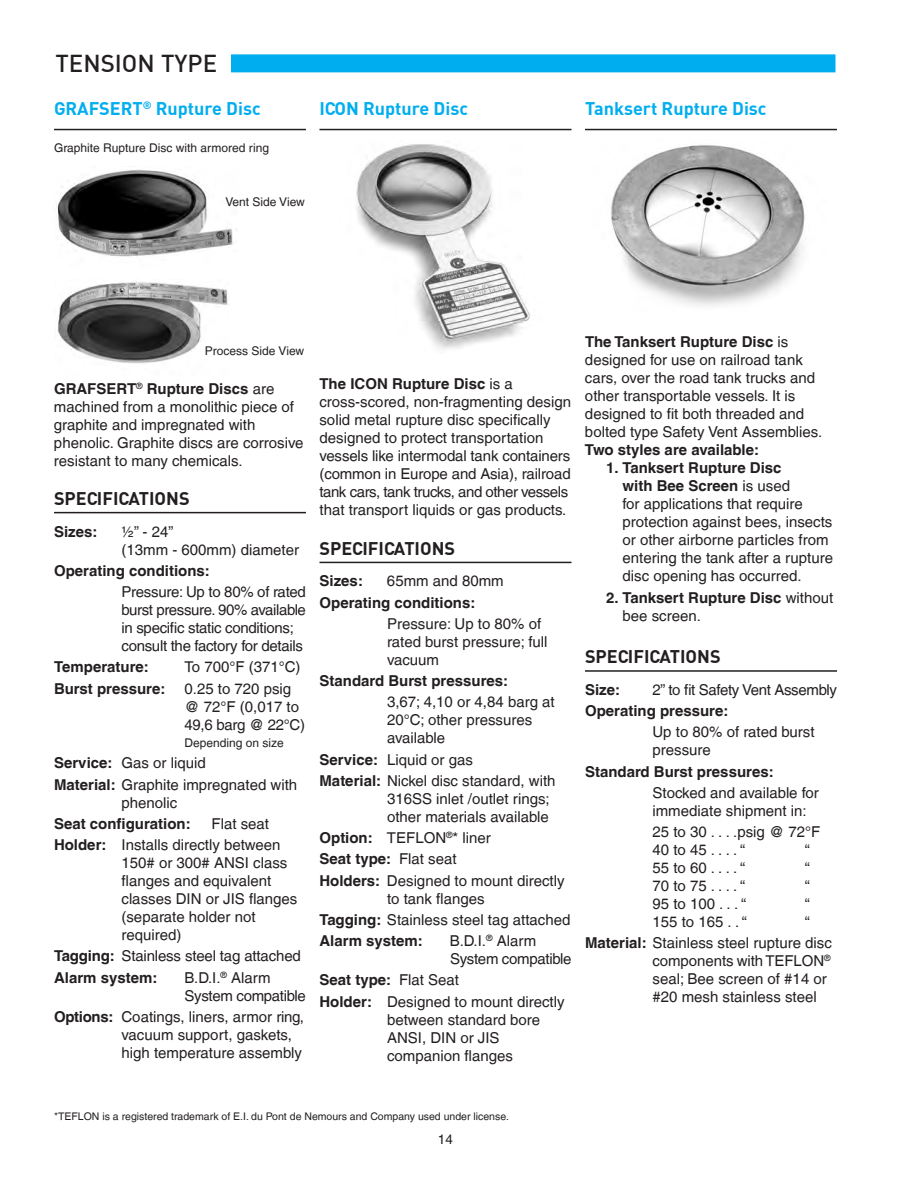
<style>
.page{position:relative;width:918px;height:1188px;background:#fff}
.page>*{position:absolute;margin:0;border:0;box-sizing:border-box;transform-origin:0 0}
.Text_Top_Page_Left{font:500 24px "DIN";color:#231f20}
.Subhead_with_Rule{font:700 18px "DIN";color:#00aeef}
.Subhead_with_Rule_bl{font:700 18px "DIN";color:#231f20}
.Specifications{font:15px/18px "Helvetica LT";color:#231f20}
.Text{font:15px/18px "Helvetica LT";color:#231f20}
.Specifications-2{font:700 15px "Helvetica LT";color:#231f20}
.Specifications-3{font:15px/18px "Helvetica LT";letter-spacing:-.02em;color:#231f20}
.Bullets_Numbered{font:15px/18px "Helvetica LT";color:#231f20}
.Text-2{font:700 15px "Helvetica LT";color:#231f20}
.Bullets_Numbered-2{font:700 15px/18px "Helvetica LT";color:#231f20}
.Text_Small{font:13.5px "Helvetica LT";color:#231f20}
.Text-3{font:12px "Helvetica LT";color:#231f20}
.Specifications-4{font:12px "Helvetica LT";color:#231f20}
.Text_Small-2{font:10.5px "Helvetica LT";color:#231f20}
.s1{font-weight:700}
.s2{font-weight:400}
</style>
<div class="page">
<div style="left:231px;top:54px;width:605px;height:18px;background:#00aeef"></div>
<hr style="left:54px;top:129px;width:252px;height:1px;background:#231f20">
<hr style="left:54px;top:512px;width:252px;height:1px;background:#231f20">
<img style="left:57px;top:169px;width:181px;height:88px">
<img style="left:58px;top:281px;width:170px;height:83px">
<hr style="left:320px;top:129px;width:252px;height:1px;background:#231f20">
<hr style="left:320px;top:562px;width:252px;height:1px;background:#231f20">
<img style="left:356px;top:144px;width:174px;height:205px">
<hr style="left:585px;top:129px;width:252px;height:1px;background:#231f20">
<hr style="left:585px;top:670px;width:252px;height:2px;background:#231f20">
<img style="left:610px;top:145px;width:195px;height:161px">
<p class="Text_Top_Page_Left" style="left:56px;top:48px;width:163px">TENSION TYPE</p>
<p class="Subhead_with_Rule" style="left:54px;top:97px;width:208px">GRAFSERT<sup>®</sup> Rupture Disc</p>
<p class="Text-3" style="left:54px;top:141px;width:217px">Graphite Rupture Disc with armored ring</p>
<p class="Subhead_with_Rule" style="left:320px;top:97px;width:150px">ICON Rupture Disc</p>
<p class="Text-3" style="left:225px;top:195px;width:81px">Vent Side View</p>
<p class="Subhead_with_Rule" style="left:585px;top:97px;width:183px">Tanksert Rupture Disc</p>
<p class="Text-3" style="left:205px;top:344px;width:101px">Process Side View</p>
<p class="Text" style="left:54px;top:379px;width:242px"><span class="s1">GRAFSERT</span><sup>®</sup> <span class="s1">Rupture Discs</span> are machined from a monolithic piece of</p>
<p class="Text" style="left:54px;top:415px;width:251px">graphite and impregnated with phenolic. Graphite discs are corrosive resistant to many chemicals.</p>
<p class="Subhead_with_Rule_bl" style="left:54px;top:487px;width:137px">SPECIFICATIONS</p>
<p class="Specifications-2" style="left:54px;top:522px;width:45px">Sizes:</p>
<p class="Specifications" style="left:122px;top:522px;width:179px">½” - 24”<br>(13mm - 600mm) diameter</p>
<p class="Specifications-2" style="left:54px;top:561px;width:157px">Operating conditions:</p>
<p class="Specifications-3" style="left:122px;top:583px;width:186px">Pressure: Up to 80% of rated burst pressure. 90% available in specific static conditions; consult the factory for details</p>
<p class="Specifications-2" style="left:54px;top:658px;width:96px">Temperature:</p>
<p class="Specifications" style="left:184px;top:658px;width:118px">To 700°F (371°C)</p>
<p class="Specifications-2" style="left:54px;top:679px;width:113px">Burst pressure:</p>
<p class="Specifications" style="left:184px;top:679px;width:122px">0.25 to 720 psig @ 72°F (0,017 to<br>49,6 barg @ 22°C)</p>
<p class="Specifications-4" style="left:184px;top:736px;width:101px">Depending on size</p>
<p class="Specifications" style="left:54px;top:754px;width:153px"><span class="s1">Service:</span> Gas or liquid</p>
<p class="Specifications" style="left:122px;top:775px;width:177px;text-indent:-68px"><span class="s1">Material:</span> Graphite impregnated with phenolic</p>
<p class="Specifications-2" style="left:54px;top:815px;width:138px">Seat configuration:</p>
<p class="Specifications" style="left:212px;top:815px;width:59px">Flat seat</p>
<p class="Specifications" style="left:122px;top:836px;width:177px;text-indent:-68px"><span class="s1">Holder:</span> Installs directly between<br>150# or 300# ANSI class flanges and equivalent classes DIN or JIS flanges (separate holder not required)</p>
<p class="Specifications" style="left:54px;top:947px;width:248px"><span class="s1">Tagging:</span> Stainless steel tag attached</p>
<p class="Specifications-2" style="left:54px;top:968px;width:105px">Alarm system:</p>
<p class="Specifications-3" style="left:184px;top:968px;width:123px">B.D.I.<sup>®</sup> Alarm<br>System compatible</p>
<p class="Specifications" style="left:122px;top:1008px;width:184px;text-indent:-68px"><span class="s1">Options:</span> Coatings, liners, armor ring, vacuum support, gaskets, high temperature assembly</p>
<p class="Text-2" style="left:320px;top:375px;width:195px">The ICON Rupture Disc <span class="s2">is a</span></p>
<p class="Text" style="left:319px;top:393px;width:253px">cross-scored, non-fragmenting design</p>
<p class="Text" style="left:319px;top:411px;width:233px">solid metal rupture disc specifically</p>
<p class="Text" style="left:319px;top:429px;width:225px">designed to protect transportation</p>
<p class="Text" style="left:319px;top:447px;width:253px">vessels like intermodal tank containers (common in Europe and Asia), railroad tank cars, tank trucks, and other vessels that transport liquids or gas products.</p>
<p class="Subhead_with_Rule_bl" style="left:320px;top:537px;width:137px">SPECIFICATIONS</p>
<p class="Specifications-2" style="left:320px;top:572px;width:45px">Sizes:</p>
<p class="Specifications" style="left:387px;top:572px;width:118px">65mm and 80mm</p>
<p class="Specifications-2" style="left:320px;top:593px;width:157px">Operating conditions:</p>
<p class="Specifications" style="left:387px;top:615px;width:162px">Pressure: Up to 80% of rated burst pressure; full vacuum</p>
<p class="Specifications-2" style="left:320px;top:672px;width:190px">Standard Burst pressures:</p>
<p class="Specifications" style="left:387px;top:693px;width:169px">3,67; 4,10 or 4,84 barg at<br>20°C; other pressures available</p>
<p class="Specifications" style="left:320px;top:750px;width:155px"><span class="s1">Service:</span> Liquid or gas</p>
<p class="Specifications" style="left:387px;top:772px;width:170px;text-indent:-68px"><span class="s1">Material:</span> Nickel disc standard, with<br>316SS inlet /outlet rings; other materials available</p>
<p class="Specifications" style="left:320px;top:829px;width:173px"><span class="s1">Option:</span> TEFLON<sup>®</sup>* liner</p>
<p class="Specifications-2" style="left:320px;top:850px;width:139px">Seat type: <span class="s2">Flat seat</span></p>
<p class="Specifications" style="left:387px;top:871px;width:179px;text-indent:-68px"><span class="s1">Holders:</span> Designed to mount directly to tank flanges</p>
<p class="Specifications" style="left:320px;top:911px;width:252px"><span class="s1">Tagging:</span> Stainless steel tag attached</p>
<p class="Specifications-2" style="left:320px;top:932px;width:105px">Alarm system:</p>
<p class="Specifications-3" style="left:450px;top:932px;width:123px">B.D.I.<sup>®</sup> Alarm<br>System compatible</p>
<p class="Specifications-2" style="left:320px;top:971px;width:141px">Seat type: <span class="s2">Flat Seat</span></p>
<p class="Specifications" style="left:387px;top:992px;width:179px;text-indent:-68px"><span class="s1">Holder:</span> Designed to mount directly between standard bore<br>ANSI, DIN or JIS companion flanges</p>
<p class="Text-2" style="left:585px;top:333px;width:205px">The Tanksert Rupture Disc <span class="s2">is</span></p>
<p class="Text" style="left:585px;top:351px;width:239px">designed for use on railroad tank cars, over the road tank trucks and other transportable vessels. It is designed to fit both threaded and bolted type Safety Vent Assemblies.</p>
<p class="Text-2" style="left:585px;top:441px;width:176px">Two styles are available:</p>
<p class="Bullets_Numbered" style="left:622px;top:459px;width:212px;text-indent:-16px"><span class="s1">1. Tanksert Rupture Disc<br>with Bee Screen</span> is used<br>for applications that require protection against bees, insects or other airborne particles from entering the tank after a rupture disc opening has occurred.</p>
<p class="Bullets_Numbered-2" style="left:622px;top:588px;width:212px;text-indent:-16px">2. Tanksert Rupture Disc <span class="s2">without bee screen.</span></p>
<p class="Subhead_with_Rule_bl" style="left:585px;top:645px;width:137px">SPECIFICATIONS</p>
<p class="Specifications-2" style="left:585px;top:681px;width:37px">Size:</p>
<p class="Specifications-3" style="left:652px;top:681px;width:186px">2” to fit Safety Vent Assembly</p>
<p class="Specifications-2" style="left:585px;top:702px;width:145px">Operating pressure:</p>
<p class="Specifications" style="left:652px;top:723px;width:164px">Up to 80% of rated burst pressure</p>
<p class="Specifications-2" style="left:585px;top:762px;width:190px">Standard Burst pressures:</p>
<p class="Specifications" style="left:653px;top:784px;width:168px">Stocked and available for immediate shipment in:</p>
<p class="Specifications" style="left:653px;top:823px;width:169px">25 to 30 . . . .psig @ 72°F<br>40 to 45 . . . . “</p>
<p class="Specifications" style="left:805px;top:841px;width:6px">“</p>
<p class="Specifications" style="left:653px;top:859px;width:94px">55 to 60 . . . . “</p>
<p class="Specifications" style="left:805px;top:859px;width:6px">“</p>
<p class="Specifications" style="left:653px;top:877px;width:94px">70 to 75 . . . . “</p>
<p class="Specifications" style="left:805px;top:877px;width:6px">“</p>
<p class="Specifications" style="left:653px;top:895px;width:95px">95 to 100 . . . “</p>
<p class="Specifications" style="left:805px;top:895px;width:6px">“</p>
<p class="Specifications" style="left:653px;top:913px;width:96px">155 to 165 . . “</p>
<p class="Specifications" style="left:805px;top:913px;width:6px">“</p>
<p class="Specifications" style="left:652px;top:934px;width:181px;text-indent:-67px"><span class="s1">Material:</span> Stainless steel rupture disc components with TEFLON<sup>® </sup>seal; Bee screen of #14 or #20 mesh stainless steel</p>
<p class="Text_Small-2" style="left:54px;top:1110px;width:456px">*TEFLON is a registered trademark of E.I. du Pont de Nemours and Company used under license.</p>
<p class="Text_Small" style="left:438px;top:1131px;width:17px">14</p>
</div>
